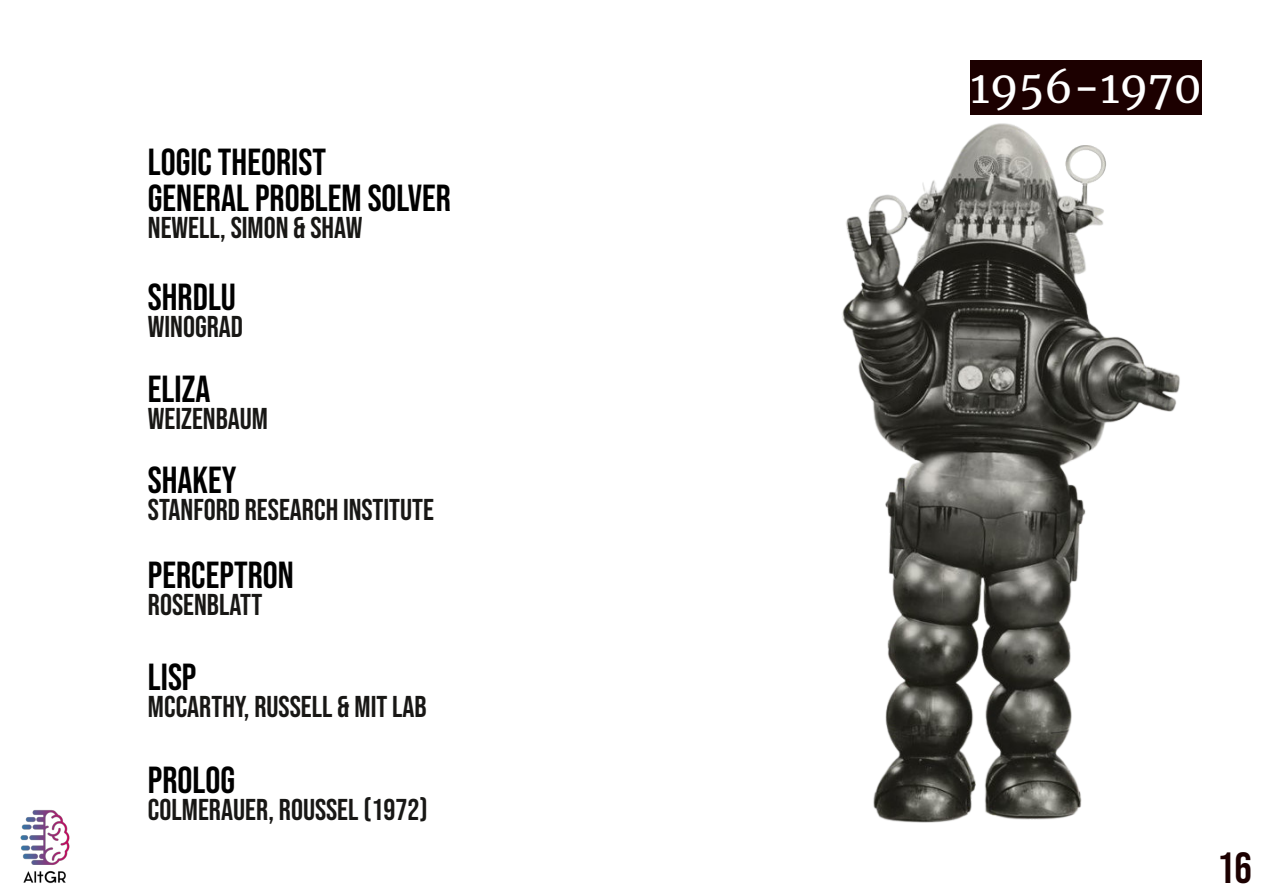
<style>
.page{position:relative;width:1263px;height:893px;background:#fff}
.page>*{position:absolute;margin:0;border:0;box-sizing:border-box;transform-origin:0 0}
.t1{font:43.5px "Merriweather";color:#fff}
.t2{font:43.5px "Bebas Neue";color:#1c0000}
.t3{font:37.5px/36px "Bebas Neue";color:#000}
.t4{font:30px "Bebas Neue";color:#181715}
</style>
<div class="page">
<img style="left:842px;top:123px;width:338px;height:700px">
<div style="left:970px;top:60px;width:232px;height:55px;background:#1c0000"></div>
<img style="left:20px;top:810px;width:50px;height:73px">
<p class="t3" style="left:148px;top:146px;width:305px">LOGIC THEORIST<br>GENERAL PROBLEM SOLVER</p>
<p class="t4" style="left:148px;top:211px;width:216px">NEWELL, SIMON &amp; SHAW</p>
<p class="t3" style="left:148px;top:280px;width:90px">SHRDLU</p>
<p class="t4" style="left:148px;top:310px;width:97px">WINOGRAD</p>
<p class="t3" style="left:148px;top:373px;width:64px">ELIZA</p>
<p class="t4" style="left:148px;top:402px;width:122px">WEIZENBAUM</p>
<p class="t3" style="left:148px;top:464px;width:90px">SHAKEY</p>
<p class="t4" style="left:148px;top:493px;width:288px">STANFORD RESEARCH INSTITUTE</p>
<p class="t3" style="left:148px;top:558px;width:147px">PERCEPTRON</p>
<p class="t4" style="left:148px;top:588px;width:116px">ROSENBLATT</p>
<p class="t3" style="left:148px;top:660px;width:50px">LISP</p>
<p class="t4" style="left:148px;top:690px;width:280px">MCCARTHY, RUSSELL &amp; MIT LAB</p>
<p class="t3" style="left:148px;top:764px;width:89px">PROLOG</p>
<p class="t4" style="left:148px;top:793px;width:281px">COLMERAUER, ROUSSEL (1972)</p>
<h1 class="t1" style="left:970px;top:60px;width:233px">1956-1970</h1>
<h1 class="t2" style="left:1217px;top:844px;width:36px">16</h1>
</div>
